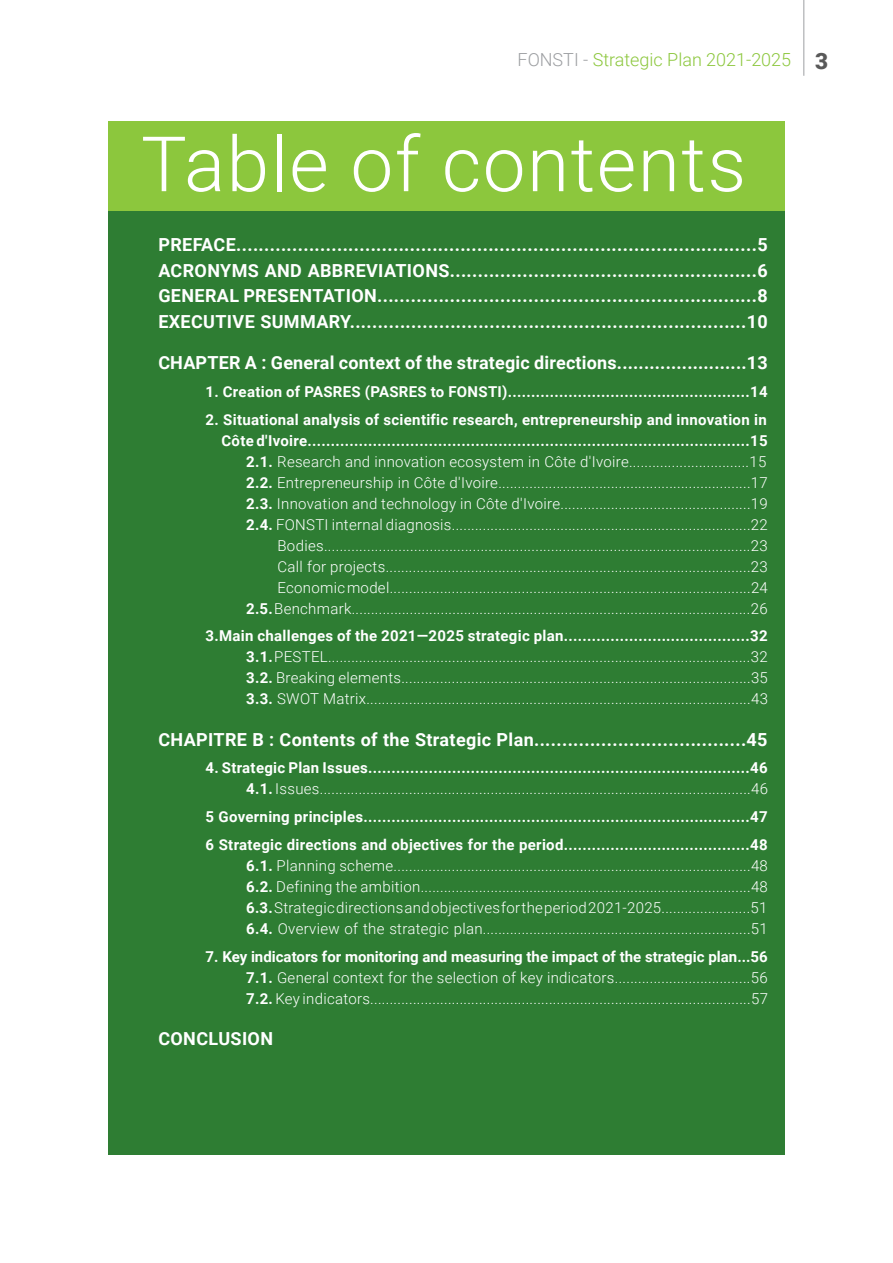
<style>
.page{position:relative;width:893px;height:1263px;background:#fff}
.page>*{position:absolute;margin:0;border:0;box-sizing:border-box;transform-origin:0 0}
.t1{font:300 76.5px "Roboto";letter-spacing:.02em;color:#fff}
.Toc_2{font:700 18px "Roboto";letter-spacing:.02em;color:#fff}
.Toc_1{font:700 18px "Roboto";letter-spacing:.01em;color:#fff}
.t2{font:300 18px "Roboto";color:#8cc73d}
.Toc_2-2{font:300 15px "Roboto";letter-spacing:.02em;color:#fff}
.Toc_1-2{font:700 15px/21px "Roboto";letter-spacing:.02em;color:#fff;text-align:right}
.Toc_1-3{font:700 15px "Roboto";color:#fff}
.s1{color:#9d9fa2}
.s2{font-weight:900;font-size:22.5px;color:#595959}
.s3{font-weight:700}
</style>
<div class="page">
<div style="left:108px;top:122px;width:677px;height:1033px;background:#8cc73d"></div>
<div style="left:108px;top:212px;width:677px;height:943px;background:#2e7d33"></div>
<hr style="left:803px;top:0;width:1px;height:76px;background:#9d9fa2">
<p class="t2" style="left:517px;top:47px;width:312px"><span class="s1">FONSTI -</span> Strategic Plan 2021-2025 <span class="s2">3</span></p>
<p class="t1" style="left:141px;top:110px;width:606px">Table of contents</p>
<p class="Toc_2" style="left:158px;top:232px;width:611px">PREFACE.............................................................................................5</p>
<p class="Toc_2" style="left:158px;top:258px;width:611px">ACRONYMS AND ABBREVIATIONS.......................................................6</p>
<p class="Toc_2" style="left:158px;top:283px;width:611px">GENERAL PRESENTATION....................................................................8</p>
<p class="Toc_2" style="left:158px;top:309px;width:611px">EXECUTIVE SUMMARY.......................................................................10</p>
<p class="Toc_1" style="left:158px;top:350px;width:611px">CHAPTER A : General context of the strategic directions........................13</p>
<p class="Toc_1-2" style="left:206px;top:380px;width:564px">1. Creation of PASRES (PASRES to FONSTI)....................................................14</p>
<p class="Toc_1-2" style="left:206px;top:408px;width:564px">2. Situational analysis of scientific research, entrepreneurship and innovation in<br>Côte d'Ivoire...............................................................................................15</p>
<p class="Toc_2-2" style="left:246px;top:451px;width:522px"><span class="s3">2.1.</span> Research and innovation ecosystem in Côte d'Ivoire...............................15</p>
<p class="Toc_2-2" style="left:246px;top:472px;width:523px"><span class="s3">2.2.</span> Entrepreneurship in Côte d'Ivoire.................................................................17</p>
<p class="Toc_2-2" style="left:246px;top:493px;width:523px"><span class="s3">2.3.</span> Innovation and technology in Côte d'Ivoire.................................................19</p>
<p class="Toc_2-2" style="left:246px;top:514px;width:523px"><span class="s3">2.4.</span> FONSTI internal diagnosis.............................................................................22</p>
<p class="Toc_2-2" style="left:277px;top:535px;width:492px">Bodies.............................................................................................................23</p>
<p class="Toc_2-2" style="left:277px;top:556px;width:492px">Call for projects..............................................................................................23</p>
<p class="Toc_2-2" style="left:277px;top:577px;width:492px">Economic model.............................................................................................24</p>
<p class="Toc_2-2" style="left:246px;top:598px;width:523px"><span class="s3">2.5.</span> Benchmark.......................................................................................................26</p>
<p class="Toc_1-2" style="left:206px;top:625px;width:564px">3.Main challenges of the 2021—2025 strategic plan........................................32</p>
<p class="Toc_2-2" style="left:246px;top:646px;width:523px"><span class="s3">3.1.</span> PESTEL.............................................................................................................32</p>
<p class="Toc_2-2" style="left:246px;top:667px;width:523px"><span class="s3">3.2.</span> Breaking elements..........................................................................................35</p>
<p class="Toc_2-2" style="left:246px;top:688px;width:523px"><span class="s3">3.3.</span> SWOT Matrix...................................................................................................43</p>
<p class="Toc_1" style="left:158px;top:726px;width:611px">CHAPITRE B : Contents of the Strategic Plan......................................45</p>
<p class="Toc_1-2" style="left:206px;top:757px;width:564px">4. Strategic Plan Issues..................................................................................46</p>
<p class="Toc_2-2" style="left:246px;top:778px;width:523px"><span class="s3">4.1.</span> Issues...............................................................................................................46</p>
<p class="Toc_1-2" style="left:206px;top:806px;width:564px">5 Governing principles...................................................................................47</p>
<p class="Toc_1-2" style="left:206px;top:833px;width:564px">6 Strategic directions and objectives for the period........................................48</p>
<p class="Toc_2-2" style="left:246px;top:855px;width:523px"><span class="s3">6.1.</span> Planning scheme............................................................................................48</p>
<p class="Toc_2-2" style="left:246px;top:876px;width:523px"><span class="s3">6.2.</span> Defining the ambition.....................................................................................48</p>
<p class="Toc_2-2" style="left:246px;top:897px;width:523px"><span class="s3">6.3.</span> Strategic directions and objectives for the period 2021-2025.......................51</p>
<p class="Toc_2-2" style="left:246px;top:918px;width:523px"><span class="s3">6.4.</span> Overview of the strategic plan.....................................................................51</p>
<p class="Toc_1-3" style="left:206px;top:946px;width:564px">7. Key indicators for monitoring and measuring the impact of the strategic plan...56</p>
<p class="Toc_2-2" style="left:246px;top:967px;width:523px"><span class="s3">7.1.</span> General context for the selection of key indicators...................................56</p>
<p class="Toc_2-2" style="left:246px;top:988px;width:523px"><span class="s3">7.2.</span> Key indicators..................................................................................................57</p>
<p class="Toc_1" style="left:158px;top:1026px;width:116px">CONCLUSION</p>
</div>
